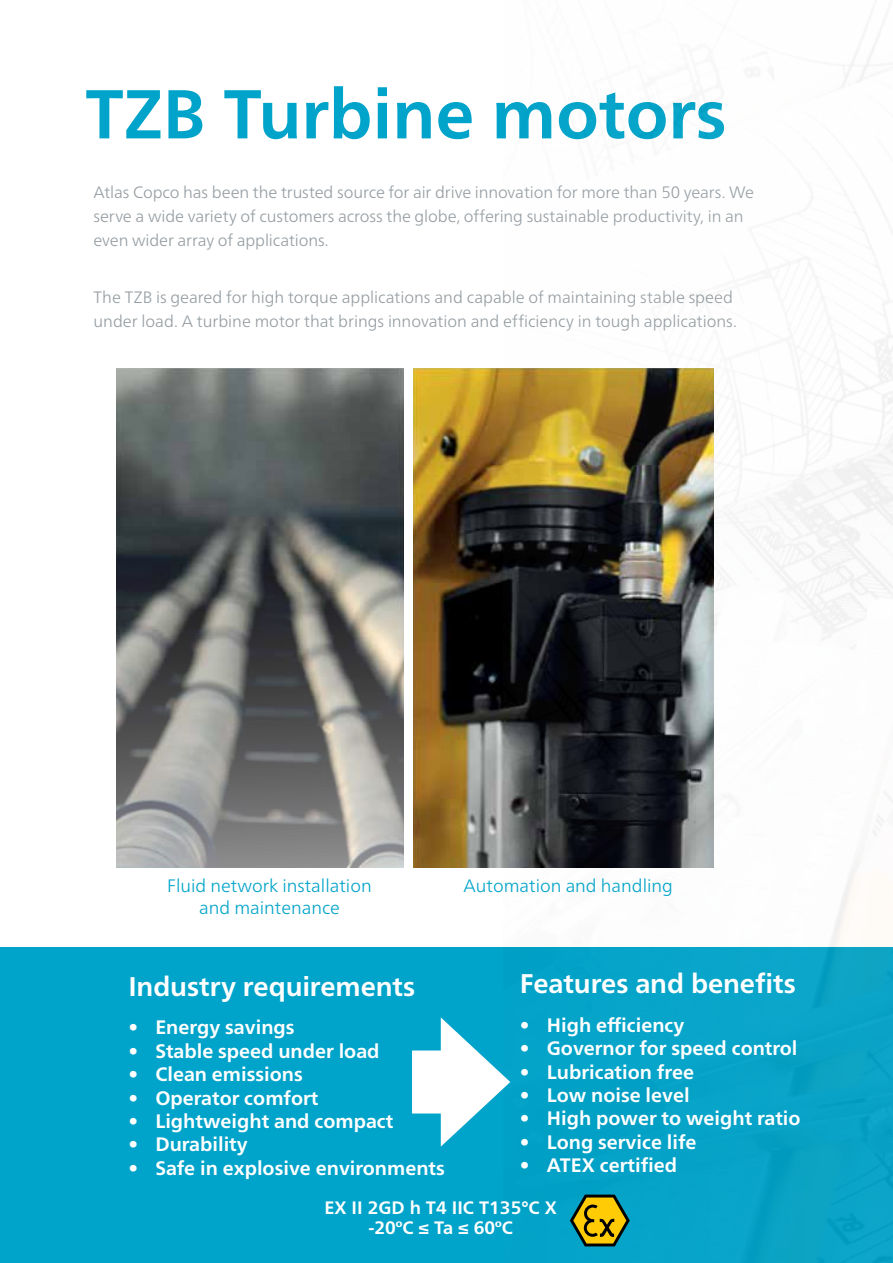
<style>
.page{position:relative;width:893px;height:1263px;background:#fff}
.page>*{position:absolute;margin:0;border:0;box-sizing:border-box;transform-origin:0 0}
.t1{font:700 69px "Neue Frutiger World";color:#00a3c9}
.t2{font:700 27px "Neue Frutiger World";letter-spacing:-.005em;color:#fff}
.t3{font:700 19.5px "Neue Frutiger World";color:#fff}
.t4{font:300 18px/21.6px "Neue Frutiger World";color:#00a3c9;text-align:center}
.t5{font:700 18px/19.5px "Neue Frutiger World";color:#fff;text-align:center}
.t6{font:300 16.5px/24px "Neue Frutiger World";letter-spacing:-.005em;color:#949ca1}
.s1{font-family:"Univers LT Std"}
</style>
<div class="page">
<img style="left:117px;top:369px;width:287px;height:498px">
<img style="left:414px;top:369px;width:89px;height:498px">
<div style="left:0;top:947px;width:893px;height:316px;background:#00a3c9"></div>
<img style="left:503px;top:24px;width:390px;height:1239px">
<div style="left:412px;top:1050px;width:47px;height:63px;background:#fff"></div>
<svg style="left:441px;top:1017px;width:69px;height:129px"></svg>
<svg style="left:570px;top:1194px;width:60px;height:52px"></svg>
<h1 class="t1" style="left:85px;top:54px;width:643px">TZB Turbine motors</h1>
<p class="t6" style="left:94px;top:181px;width:662px">Atlas Copco has been the trusted source for air drive innovation for more than 50 years. We serve a wide variety of customers across the globe, offering sustainable productivity, in an even wider array of applications.</p>
<p class="t6" style="left:94px;top:286px;width:645px">The TZB is geared for high torque applications and capable of maintaining stable speed under load. A turbine motor that brings innovation and efficiency in tough applications.</p>
<p class="t4" style="left:167px;top:875px;width:206px">Fluid network installation and maintenance</p>
<p class="t4" style="left:464px;top:875px;width:211px">Automation and handling</p>
<h2 class="t2" style="left:128px;top:962px;width:288px">Industry requirements</h2>
<p class="t3" style="left:128px;top:1010px;width:168px">• Energy savings</p>
<p class="t3" style="left:128px;top:1034px;width:253px">• Stable speed under load</p>
<p class="t3" style="left:128px;top:1057px;width:176px">• Clean emissions</p>
<p class="t3" style="left:128px;top:1080px;width:192px">• Operator comfort</p>
<p class="t3" style="left:128px;top:1104px;width:267px">• Lightweight and compact</p>
<p class="t3" style="left:128px;top:1127px;width:121px">• Durability</p>
<p class="t3" style="left:128px;top:1151px;width:318px">• Safe in explosive environments</p>
<h2 class="t2" style="left:520px;top:960px;width:277px">Features and benefits</h2>
<p class="t3" style="left:520px;top:1008px;width:166px">• High efficiency</p>
<p class="t3" style="left:520px;top:1031px;width:279px">• Governor for speed control</p>
<p class="t3" style="left:520px;top:1055px;width:176px">• Lubrication free</p>
<p class="t3" style="left:520px;top:1078px;width:171px">• Low noise level</p>
<p class="t3" style="left:520px;top:1101px;width:282px">• High power to weight ratio</p>
<p class="t3" style="left:520px;top:1125px;width:178px">• Long service life</p>
<p class="t3" style="left:520px;top:1148px;width:159px">• ATEX certified</p>
<p class="t5" style="left:324px;top:1198px;width:234px">EX II 2GD h T4 IIC T135°C X -20<span class="s1">º</span>C ≤ Ta ≤ 60<span class="s1">º</span>C</p>
</div>
